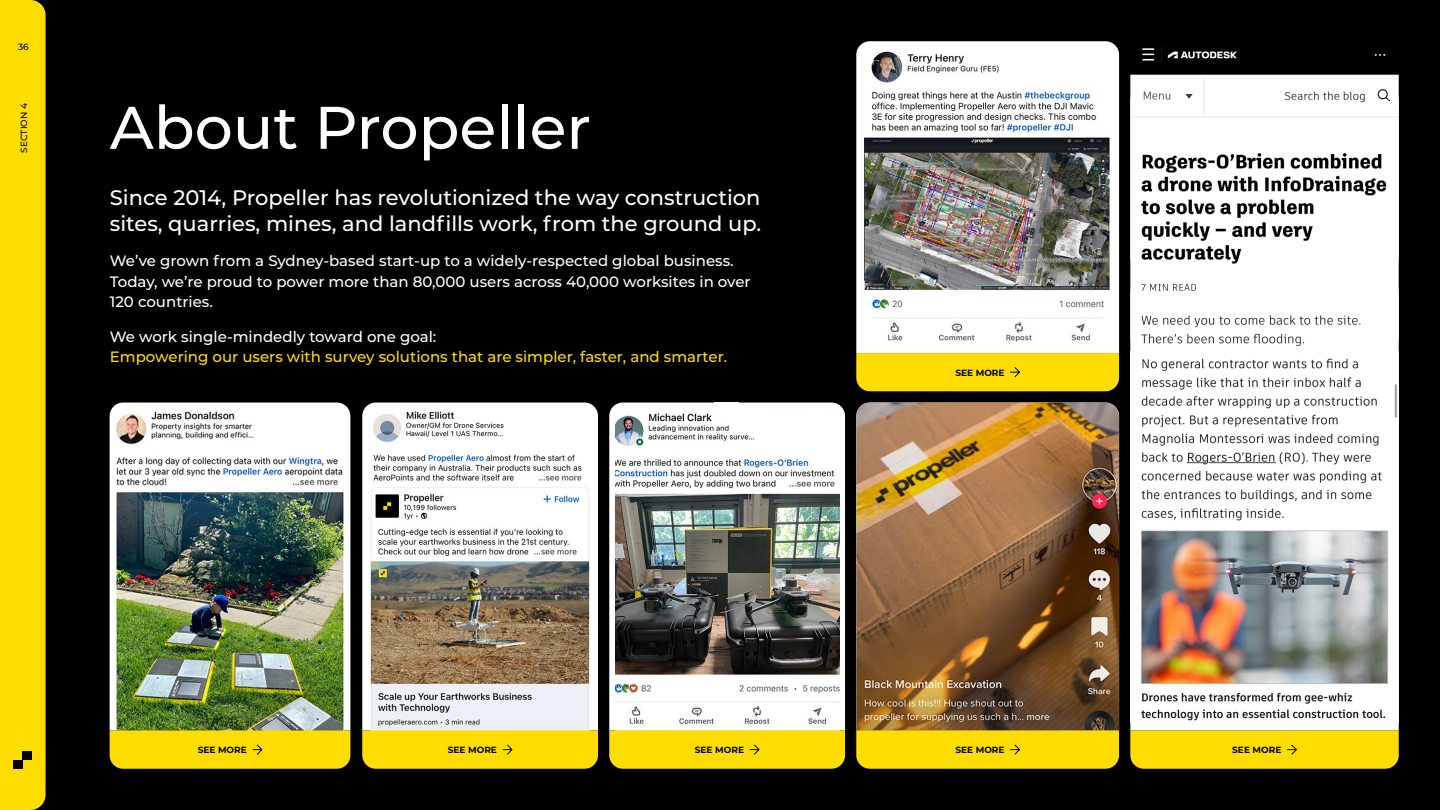
<style>
.page{position:relative;width:1440px;height:810px;background:#000}
.page>*{position:absolute;margin:0;border:0;box-sizing:border-box;transform-origin:0 0}
.t1{font:500 60px "Montserrat";color:#fff}
.H3_new_test{font:500 21px/26.2px "Montserrat";color:#fff}
.Body_copy{font:500 15px/20.2px "Montserrat";color:#fff}
.Body_copy-2{font:500 15px/20.2px "Montserrat";color:#fd0}
.Small_CTA{font:700 9px "Montserrat";color:#000}
.t2{font:500 9px "Montserrat";color:#000}
.s1{color:#fff}
</style>
<div class="page">
<div style="left:0;top:0;width:46px;height:810px;background:#fd0"></div>
<div style="left:14px;top:760px;width:9px;height:9px;background:#000"></div>
<div style="left:23px;top:751px;width:9px;height:9px;background:#000"></div>
<svg style="left:856px;top:41px;width:263px;height:312px;fill:#fff"></svg>
<img style="left:856px;top:403px;width:263px;height:327px">
<svg style="left:609px;top:403px;width:236px;height:327px;fill:#fff"></svg>
<div style="left:362px;top:403px;width:236px;height:327px;background:#fff"></div>
<div style="left:110px;top:403px;width:240px;height:327px;background:#fff"></div>
<img style="left:1130px;top:46px;width:269px;height:225px">
<img style="left:1130px;top:271px;width:269px;height:81px">
<img style="left:1130px;top:352px;width:269px;height:371px">
<img style="left:117px;top:410px;width:227px;height:320px">
<img style="left:370px;top:410px;width:220px;height:320px">
<img style="left:615px;top:411px;width:225px;height:313px">
<img style="left:865px;top:51px;width:247px;height:293px">
<div style="left:266px;top:410px;width:78px;height:21px;background:#fff"></div>
<div style="left:513px;top:410px;width:77px;height:21px;background:#fff"></div>
<div style="left:761px;top:415px;width:81px;height:21px;background:#fff"></div>
<div style="left:1030px;top:52px;width:77px;height:21px;background:#fff"></div>
<div style="left:905px;top:74px;width:77px;height:9px;background:#fff"></div>
<div style="left:647px;top:442px;width:77px;height:9px;background:#fff"></div>
<div style="left:405px;top:439px;width:77px;height:9px;background:#fff"></div>
<div style="left:151px;top:441px;width:78px;height:9px;background:#fff"></div>
<div style="left:864px;top:344px;width:248px;height:9px;background:#fff"></div>
<div style="left:614px;top:724px;width:228px;height:6px;background:#fff"></div>
<div style="left:236px;top:411px;width:24px;height:10px;background:#fff"></div>
<div style="left:457px;top:411px;width:23px;height:10px;background:#fff"></div>
<div style="left:714px;top:403px;width:25px;height:19px;background:#fff"></div>
<div style="left:966px;top:50px;width:32px;height:14px;background:#fff"></div>
<div style="left:716px;top:718px;width:23px;height:10px;background:#fff"></div>
<div style="left:856px;top:730px;width:263px;height:39px;background:#fd0"></div>
<svg style="left:609px;top:730px;width:236px;height:39px"></svg>
<svg style="left:362px;top:730px;width:236px;height:39px"></svg>
<div style="left:110px;top:730px;width:240px;height:39px;background:#fd0"></div>
<div style="left:1130px;top:730px;width:269px;height:39px;background:#fd0"></div>
<div style="left:856px;top:353px;width:263px;height:38px;background:#fd0"></div>
<p class="t2" style="left:18px;top:40px;width:12px">36</p>
<p class="t2" style="left:18px;top:153px;width:51px;rotate:-90deg">SECTION 4</p>
<h1 class="t1" style="left:110px;top:86px;width:483px">About Propeller</h1>
<p class="H3_new_test" style="left:110px;top:183px;width:653px">Since 2014, Propeller has revolutionized the way construction sites, quarries, mines, and landfills work, from the ground up.</p>
<p class="Body_copy" style="left:110px;top:250px;width:642px">We’ve grown from a Sydney-based start-up to a widely-respected global business.<br>Today, we’re proud to power more than 80,000 users across 40,000 worksites in over<br>120 countries.</p>
<p class="Body_copy-2" style="left:110px;top:326px;width:619px"><span class="s1">We work single-mindedly toward one goal:<br></span>Empowering our users with survey solutions that are simpler, faster, and smarter.</p>
<p class="Small_CTA" style="left:955px;top:366px;width:51px">SEE MORE</p>
<p class="Small_CTA" style="left:198px;top:744px;width:51px">SEE MORE</p>
<p class="Small_CTA" style="left:448px;top:744px;width:51px">SEE MORE</p>
<p class="Small_CTA" style="left:695px;top:744px;width:51px">SEE MORE</p>
<p class="Small_CTA" style="left:955px;top:744px;width:51px">SEE MORE</p>
<p class="Small_CTA" style="left:1232px;top:744px;width:51px">SEE MORE</p>
</div>
